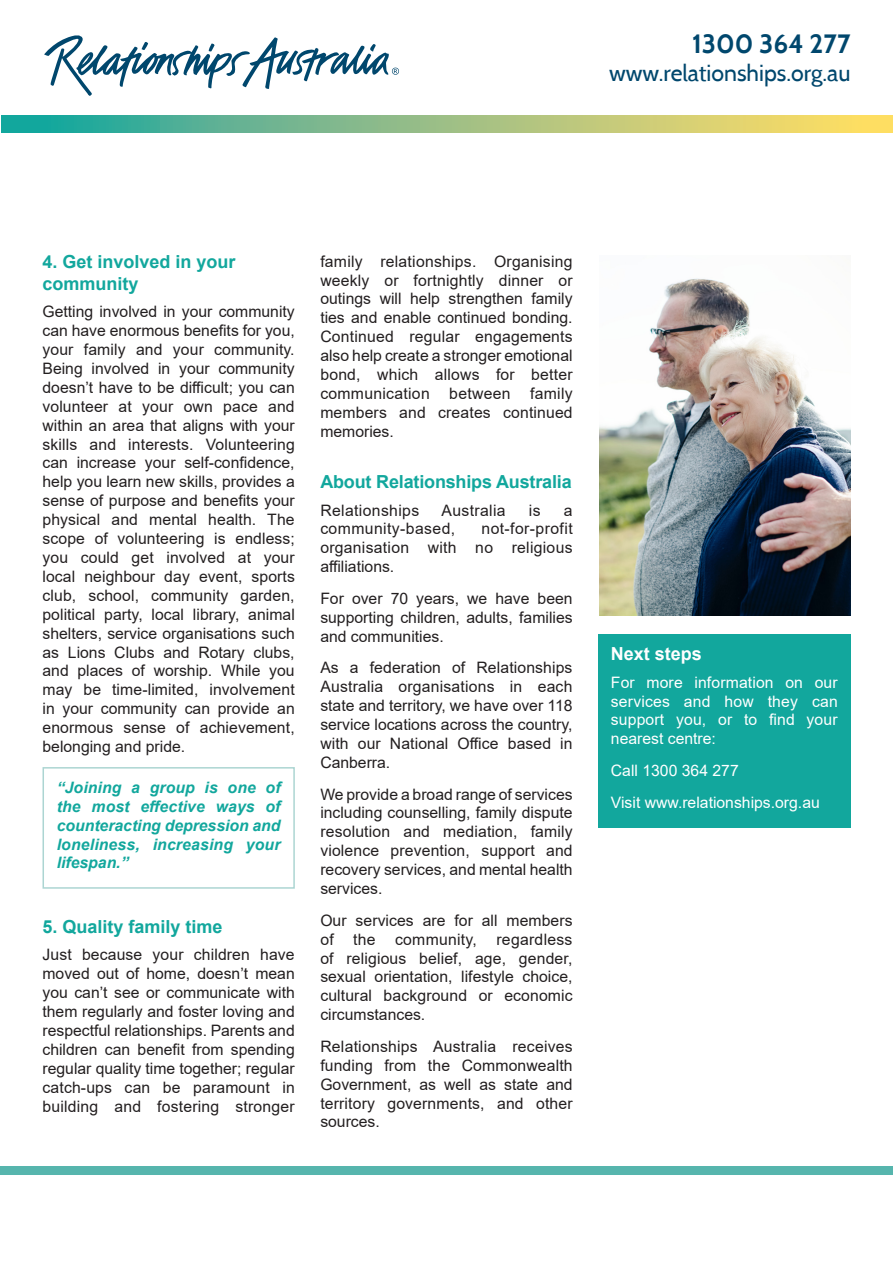
<style>
.page{position:relative;width:893px;height:1263px;background:#fff}
.page>*{position:absolute;margin:0;border:0;box-sizing:border-box;transform-origin:0 0}
.t1{font:700 26.4px "Cabin";color:#00476d}
.t2{font:23.1px "Cabin";color:#00476d}
.t3{font:700 18px/21.6px "Arial";color:#12a79d}
.t4{font:700 18px "Arial";color:#fff}
.t5{font:15.75px/18.9px "Arial";letter-spacing:.005em;color:#231f20;text-align:justify}
.t6{font:15.75px/18.9px "Arial";color:#fff;text-align:justify}
.t7{font:italic 700 15.75px/18.9px "Arial";letter-spacing:.01em;color:#12a79d;text-align:justify}
.t8{font:15.75px "Arial";letter-spacing:.025em;color:#231f20}
</style>
<div class="page">
<svg style="left:44px;top:35px;width:355px;height:61px"></svg>
<svg style="left:2px;top:115px;width:891px;height:17px;background:#95c084"></svg>
<div style="left:0;top:1166px;width:893px;height:9px;background:#56b5ad"></div>
<div style="left:598px;top:634px;width:252px;height:194px;background:#12a79d"></div>
<img style="left:599px;top:278px;width:251px;height:337px">
<div style="left:43px;top:767px;width:252px;height:122px;border:2px solid #acd5d2"></div>
<h1 class="t1" style="left:692px;top:28px;width:160px">1300 364 277</h1>
<h2 class="t2" style="left:609px;top:59px;width:243px">www.relationships.org.au</h2>
<h1 class="t3" style="left:43px;top:251px;width:195px">4. Get involved in your community</h1>
<p class="t5" style="left:43px;top:302px;width:254px">Getting involved in your community can have enormous benefits for you, your family and your community.<br>Being involved in your community doesn’t have to be difficult; you can volunteer at your own pace and within an area that aligns with your skills and interests. Volunteering can increase your self-confidence, help you learn new skills, provides a sense of purpose and benefits your physical and mental health. The scope of volunteering is endless; you could get involved at your local neighbour day event, sports club, school, community garden, political party, local library, animal shelters, service organisations such as Lions Clubs and Rotary clubs, and places of worship. While you may be time-limited, involvement in your community can provide an enormous sense of achievement, belonging and pride.</p>
<p class="t7" style="left:57px;top:778px;width:225px">“Joining a group is one of the most effective ways of counteracting depression and loneliness, increasing your lifespan.”</p>
<h1 class="t3" style="left:43px;top:916px;width:182px">5. Quality family time</h1>
<p class="t5" style="left:43px;top:945px;width:254px">Just because your children have moved out of home, doesn’t mean you can’t see or communicate with them regularly and foster loving and respectful relationships. Parents and children can benefit from spending regular quality time together; regular catch-ups can be paramount in building and fostering stronger</p>
<p class="t5" style="left:320px;top:252px;width:254px">family relationships. Organising weekly or fortnightly dinner or outings will help strengthen family ties and enable continued bonding.<br>Continued regular engagements also help create a stronger emotional bond, which allows for better communication between family members and creates continued memories.</p>
<h1 class="t3" style="left:320px;top:471px;width:253px">About Relationships Australia</h1>
<p class="t8" style="left:320px;top:499px;width:100px">Relationships</p>
<p class="t8" style="left:442px;top:499px;width:66px">Australia</p>
<p class="t5" style="left:529px;top:500px;width:13px">is</p>
<p class="t5" style="left:564px;top:500px;width:10px">a</p>
<p class="t8" style="left:320px;top:518px;width:137px">community-based,</p>
<p class="t5" style="left:320px;top:519px;width:254px;text-indent:161px">not-for-profit organisation with no religious affiliations.</p>
<p class="t5" style="left:320px;top:589px;width:254px">For over 70 years, we have been supporting children, adults, families and communities.</p>
<p class="t5" style="left:320px;top:658px;width:254px">As a federation of Relationships Australia organisations in each state and territory, we have over 118 service locations across the country, with our National Office based in Canberra.</p>
<p class="t5" style="left:320px;top:784px;width:254px">We provide a broad range of services including counselling, family dispute resolution and mediation, family violence prevention, support and recovery services, and mental health services.</p>
<p class="t5" style="left:320px;top:910px;width:254px">Our services are for all members of the community, regardless of religious belief, age, gender, sexual orientation, lifestyle choice, cultural background or economic circumstances.</p>
<p class="t5" style="left:320px;top:1037px;width:254px">Relationships Australia receives funding from the Commonwealth Government, as well as state and territory governments, and other sources.</p>
<h1 class="t4" style="left:611px;top:641px;width:93px">Next steps</h1>
<p class="t6" style="left:611px;top:673px;width:228px">For more information on our services and how they can support you, or to find your nearest centre:</p>
<p class="t6" style="left:611px;top:761px;width:129px">Call 1300 364 277</p>
<p class="t6" style="left:611px;top:793px;width:210px">Visit www.relationships.org.au</p>
</div>
